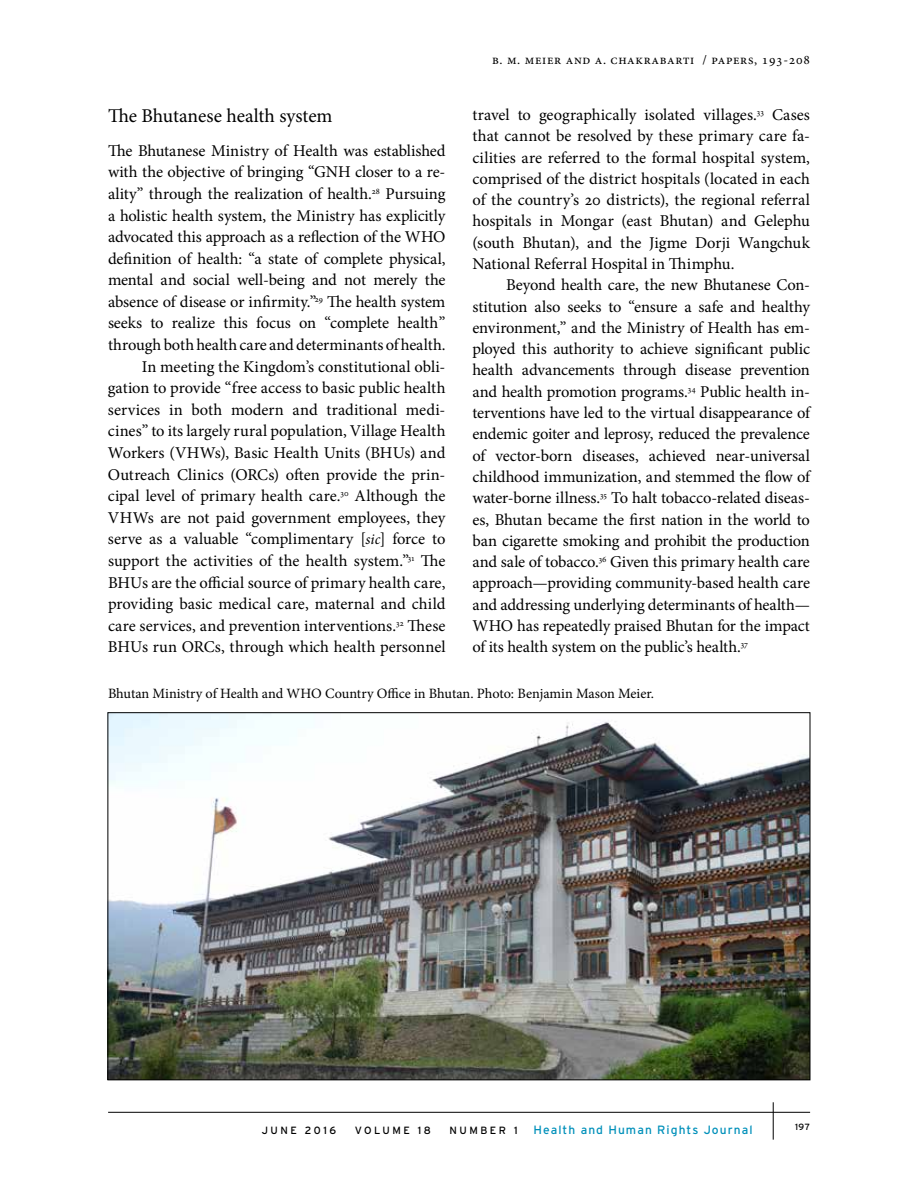
<style>
.page{position:relative;width:918px;height:1188px;background:#fff}
.page>*{position:absolute;margin:0;border:0;box-sizing:border-box;transform-origin:0 0}
.t1{font:19.5px "Minion Pro";letter-spacing:-.01em;color:#000}
.t2{font:16.5px/21.3px "Minion Pro";letter-spacing:-.005em;color:#000;text-align:justify}
.t3{font:14.25px "Minion Pro";letter-spacing:-.005em;color:#000}
.t4{font:13.5px "Minion Pro";letter-spacing:.05em;color:#000}
.t5{font:12px "Interstate";letter-spacing:.09em;color:#0090ba}
.t6{font:10.5px "Interstate";letter-spacing:.24em;color:#000}
.t7{font:9px "Interstate";color:#000}
.s1{font-style:italic;font-size:15px}
.s2{font-size:10.5px;color:#000}
</style>
<div class="page">
<hr style="left:108px;top:1112px;width:702px;height:1px;background:#000">
<hr style="left:773px;top:1102px;width:1px;height:38px;background:#000">
<img style="left:110px;top:714px;width:698px;height:364px">
<p class="t4" style="left:492px;top:50px;width:319px">B. M. Meier and A. Chakrabarti / papers, 193-208</p>
<p class="t2" style="left:472px;top:104px;width:339px">travel to geographically isolated villages.<sup>33</sup> Cases that cannot be resolved by these primary care fa&shy;cilities are referred to the formal hospital system, comprised of the district hospitals (located in each of the country’s 20 districts), the regional referral hospitals in Mongar (east Bhutan) and Gelephu (south Bhutan), and the Jigme Dorji Wangchuk National Referral Hospital in Thimphu.</p>
<p class="t2" style="left:472px;top:274px;width:339px;text-indent:34px">Beyond health care, the new Bhutanese Con&shy;stitution also seeks to “ensure a safe and healthy environment,” and the Ministry of Health has em&shy;ployed this authority to achieve significant public health advancements through disease prevention and health promotion programs.<sup>34</sup> Public health in&shy;terventions have led to the virtual disappearance of endemic goiter and leprosy, reduced the prevalence of vector-born diseases, achieved near-universal childhood immunization, and stemmed the flow of water-borne illness.<sup>35</sup> To halt tobacco-related diseas&shy;es, Bhutan became the first nation in the world to ban cigarette smoking and prohibit the production and sale of tobacco.<sup>36</sup> Given this primary health care approach—providing community-based health care and addressing underlying determinants of health— WHO has repeatedly praised Bhutan for the impact of its health system on the public’s health.<sup>37</sup></p>
<p class="t3" style="left:108px;top:684px;width:548px">Bhutan Ministry of Health and WHO Country Office in Bhutan. Photo: Benjamin Mason Meier.</p>
<p class="t1" style="left:108px;top:103px;width:226px">The Bhutanese health system</p>
<p class="t2" style="left:108px;top:140px;width:339px;text-align:right">The Bhutanese Ministry of Health was established with the objective of bringing “GNH closer to a re&shy;ality” through the realization of health.<sup>28</sup> Pursuing a holistic health system, the Ministry has explicitly advocated this approach as a reflection of the WHO definition of health: “a state of complete physical, mental and social well-being and not merely the absence of disease or infirmity.”<sup>29</sup> The health system seeks to realize this focus on “complete health” through both health care and determinants of health.<br>In meeting the Kingdom’s constitutional obli&shy;gation to provide “free access to basic public health services in both modern and traditional medi&shy;cines” to its largely rural population, Village Health Workers (VHWs), Basic Health Units (BHUs) and Outreach Clinics (ORCs) often provide the prin&shy;cipal level of primary health care.<sup>30</sup> Although the VHWs are not paid government employees, they serve as a valuable “complimentary [<span class="s1">sic</span>] force to support the activities of the health system.”<sup>31</sup> The BHUs are the official source of primary health care, providing basic medical care, maternal and child care services, and prevention interventions.<sup>32</sup> These BHUs run ORCs, through which health personnel</p>
<p class="t6" style="left:262px;top:1124px;width:76px">JUNE 2016</p>
<p class="t6" style="left:355px;top:1124px;width:78px">VOLUME 18</p>
<p class="t5" style="left:449px;top:1123px;width:305px"><span class="s2">NUMBER 1</span> Health and Human Rights Journal</p>
<p class="t7" style="left:795px;top:1122px;width:17px">197</p>
</div>
